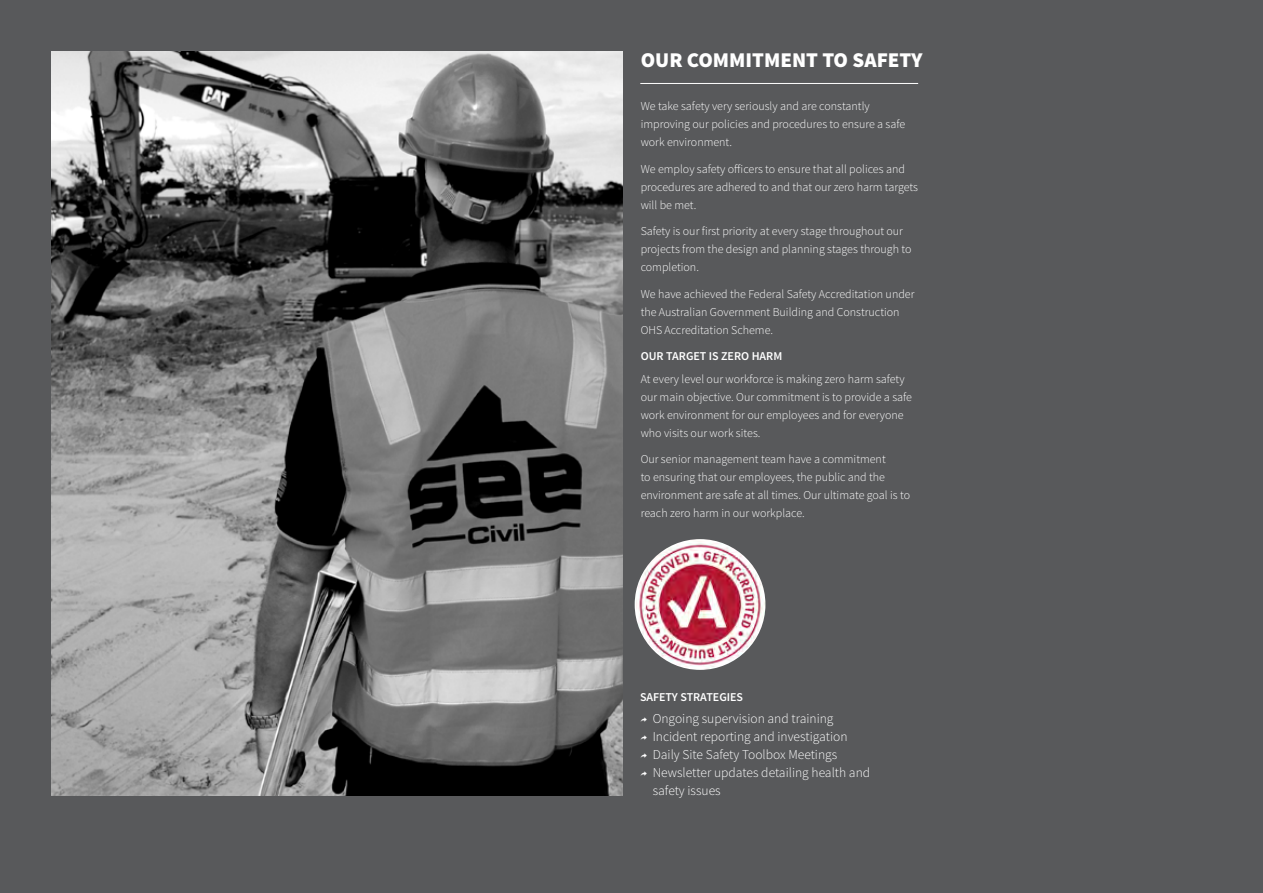
<style>
.page{position:relative;width:1263px;height:893px;background:#58595b}
.page>*{position:absolute;margin:0;border:0;box-sizing:border-box;transform-origin:0 0}
.t1{font:900 21px "Source Sans Pro";color:#fff}
.t2{font:300 13.5px "Source Sans Pro";color:#fff}
.t3{font:300 12px/18px "Source Sans Pro";color:#fff}
.t4{font:600 12px "Source Sans Pro";color:#fff}
.s1{font-family:"Entypo";font-weight:400}
</style>
<div class="page">
<hr style="left:640px;top:83px;width:278px;height:1px;background:#fff">
<img style="left:635px;top:539px;width:130px;height:131px;border-radius:65px">
<img style="left:51px;top:51px;width:572px;height:744px">
<h1 class="t1" style="left:641px;top:46px;width:283px">OUR COMMITMENT TO SAFETY</h1>
<p class="t3" style="left:641px;top:97px;width:266px">We take safety very seriously and are constantly improving our policies and procedures to ensure a safe work environment.</p>
<p class="t3" style="left:641px;top:160px;width:279px">We employ safety officers to ensure that all polices and procedures are adhered to and that our zero harm targets will be met.</p>
<p class="t3" style="left:641px;top:222px;width:272px">Safety is our first priority at every stage throughout our projects from the design and planning stages through to completion.</p>
<p class="t3" style="left:641px;top:285px;width:275px">We have achieved the Federal Safety Accreditation under the Australian Government Building and Construction<br>OHS Accreditation Scheme.</p>
<p class="t4" style="left:641px;top:349px;width:143px">OUR TARGET IS ZERO HARM</p>
<p class="t3" style="left:641px;top:370px;width:273px">At every level our workforce is making zero harm safety our main objective. Our commitment is to provide a safe work environment for our employees and for everyone who visits our work sites.</p>
<p class="t3" style="left:641px;top:450px;width:271px">Our senior management team have a commitment<br>to ensuring that our employees, the public and the environment are safe at all times. Our ultimate goal is to reach zero harm in our workplace.</p>
<p class="t4" style="left:640px;top:689px;width:105px">SAFETY STRATEGIES</p>
<p class="t2" style="left:640px;top:710px;width:195px"><span class="s1">*</span> Ongoing supervision and training</p>
<p class="t2" style="left:640px;top:728px;width:209px"><span class="s1">*</span> Incident reporting and investigation</p>
<p class="t2" style="left:640px;top:746px;width:199px"><span class="s1">*</span> Daily Site Safety Toolbox Meetings</p>
<p class="t2" style="left:640px;top:764px;width:232px"><span class="s1">*</span> Newsletter updates detailing health and</p>
<p class="t2" style="left:653px;top:782px;width:69px">safety issues</p>
</div>
